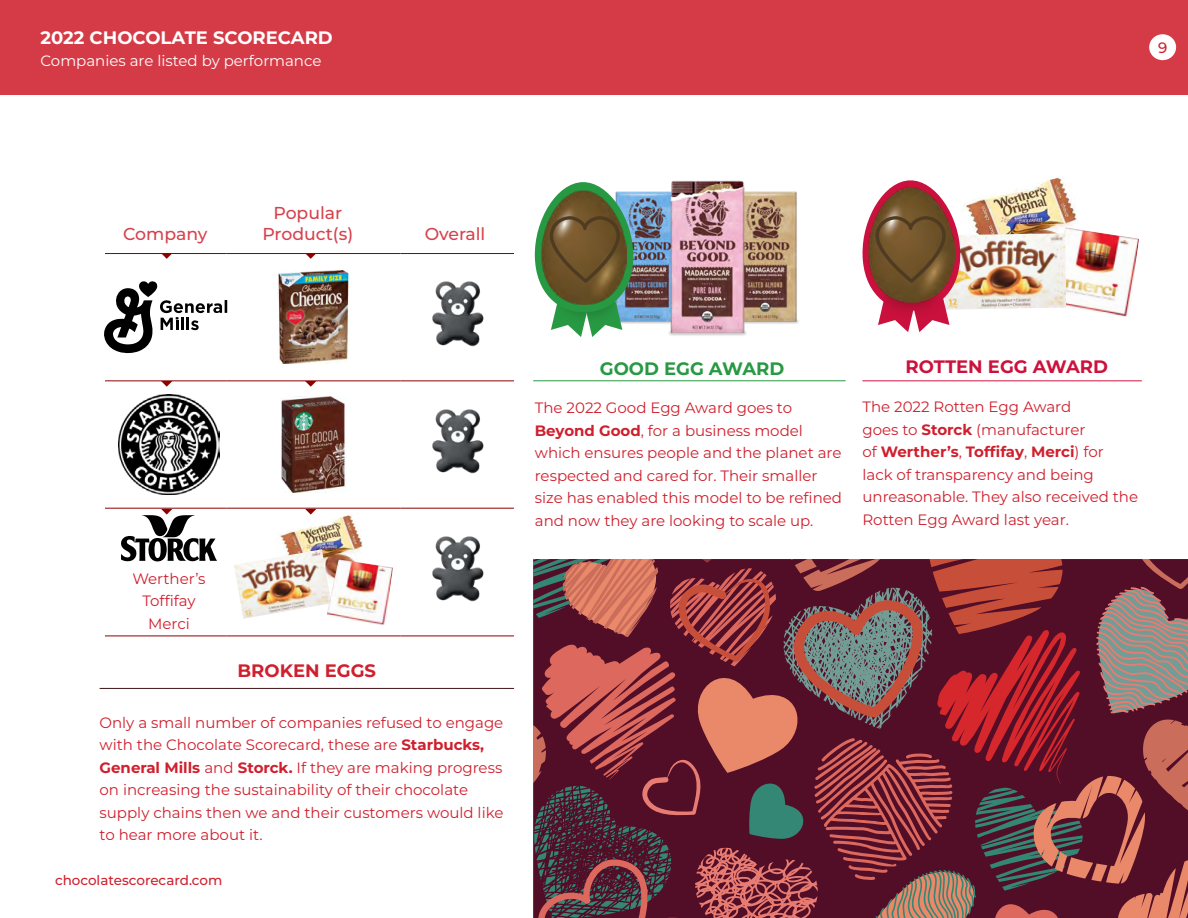
<style>
.page{position:relative;width:1188px;height:918px;background:#fff}
.page>*{position:absolute;margin:0;border:0;box-sizing:border-box;transform-origin:0 0}
.t1{font:700 18px "Montserrat";color:#fff}
.t2{font:700 18px "Montserrat";color:#cc123c}
.t3{font:700 18px "Montserrat";color:#289943}
.t4{font:700 18px "Montserrat";color:#cf202e}
.t5{font:500 17.25px/20.7px "Montserrat";color:#d6424d;text-align:center}
.t6{font:15px/22.5px "Montserrat";color:#cf202e}
.t7{font:15px "Montserrat";color:#fff}
.t8{font:500 15px "Montserrat";color:#cf202e}
.t9{font:500 13.5px "Montserrat";color:#cf202e}
.s1{font-weight:700}
</style>
<div class="page">
<div style="left:0;top:0;width:1188px;height:95px;background:#d53b47"></div>
<svg style="left:162px;top:254px;width:10px;height:5px"></svg>
<svg style="left:161px;top:381px;width:11px;height:6px"></svg>
<svg style="left:306px;top:254px;width:10px;height:5px"></svg>
<svg style="left:305px;top:381px;width:11px;height:6px"></svg>
<svg style="left:305px;top:509px;width:11px;height:3px"></svg>
<hr style="left:105px;top:253px;width:121px;height:1px;background:#8d0000">
<hr style="left:226px;top:253px;width:174px;height:1px;background:#8d0000">
<hr style="left:400px;top:253px;width:115px;height:1px;background:#8d0000">
<hr style="left:105px;top:380px;width:121px;height:1px;background:#8d0000">
<hr style="left:226px;top:380px;width:174px;height:1px;background:#8d0000">
<hr style="left:400px;top:380px;width:115px;height:1px;background:#8d0000">
<hr style="left:105px;top:508px;width:121px;height:1px;background:#8d0000">
<hr style="left:105px;top:636px;width:121px;height:1px;background:#8d0000">
<hr style="left:226px;top:508px;width:174px;height:1px;background:#8d0000">
<hr style="left:226px;top:636px;width:174px;height:1px;background:#8d0000">
<hr style="left:400px;top:508px;width:115px;height:1px;background:#8d0000">
<hr style="left:400px;top:636px;width:115px;height:1px;background:#8d0000">
<svg style="left:104px;top:281px;width:123px;height:72px"></svg>
<img style="left:278px;top:271px;width:71px;height:93px">
<img style="left:432px;top:281px;width:52px;height:66px">
<img style="left:118px;top:394px;width:102px;height:101px">
<img style="left:281px;top:397px;width:65px;height:95px">
<img style="left:432px;top:409px;width:52px;height:65px">
<svg style="left:121px;top:509px;width:96px;height:53px"></svg>
<img style="left:279px;top:512px;width:84px;height:47px">
<img style="left:331px;top:559px;width:62px;height:66px">
<img style="left:234px;top:549px;width:97px;height:70px">
<img style="left:432px;top:536px;width:52px;height:66px">
<svg style="left:533px;top:559px;width:655px;height:359px;background:#7c363f"></svg>
<img style="left:634px;top:180px;width:165px;height:156px">
<hr style="left:533px;top:380px;width:313px;height:1px;background:#289943">
<hr style="left:862px;top:380px;width:280px;height:1px;background:#cc123c">
<img style="left:964px;top:177px;width:113px;height:56px">
<img style="left:1049px;top:228px;width:90px;height:89px">
<img style="left:961px;top:233px;width:105px;height:77px">
<div style="left:87px;top:677px;width:441px;height:12px;background:#000;opacity:.75"></div>
<svg style="left:862px;top:180px;width:99px;height:152px"></svg>
<svg style="left:534px;top:182px;width:100px;height:155px"></svg>
<div style="left:1149px;top:34px;width:27px;height:26px;background:#fff;border-radius:50%"></div>
<p class="t1" style="left:40px;top:25px;width:294px">2022 CHOCOLATE SCORECARD</p>
<p class="t7" style="left:40px;top:51px;width:283px">Companies are listed by performance</p>
<p class="t8" style="left:1158px;top:38px;width:11px">9</p>
<p class="t5" style="left:123px;top:223px;width:86px">Company</p>
<p class="t5" style="left:262px;top:202px;width:92px">Popular<br>Product(s)</p>
<p class="t5" style="left:425px;top:223px;width:62px">Overall</p>
<p class="t6" style="left:132px;top:567px;width:75px;text-align:center">Werther’s<br>Toffifay<br>Merci</p>
<p class="t4" style="left:238px;top:659px;width:140px">BROKEN EGGS</p>
<p class="t6" style="left:100px;top:711px;width:405px">Only a small number of companies refused to engage with the Chocolate Scorecard, these are <span class="s1">Starbucks, General Mills</span> and <span class="s1">Storck.</span> If they are making progress on increasing the sustainability of their chocolate supply chains then we and their customers would like to hear more about it.</p>
<p class="t9" style="left:55px;top:871px;width:169px">chocolatescorecard.com</p>
<p class="t3" style="left:600px;top:356px;width:186px">GOOD EGG AWARD</p>
<p class="t6" style="left:535px;top:396px;width:309px">The 2022 Good Egg Award goes to <span class="s1">Beyond Good</span>, for a business model which ensures people and the planet are respected and cared for. Their smaller size has enabled this model to be refined and now they are looking to scale up.</p>
<p class="t2" style="left:906px;top:355px;width:204px">ROTTEN EGG AWARD</p>
<p class="t6" style="left:862px;top:395px;width:277px">The 2022 Rotten Egg Award<br>goes to <span class="s1">Storck</span> (manufacturer<br>of <span class="s1">Werther’s</span>, <span class="s1">Toffifay</span>, <span class="s1">Merci</span>) for<br>lack of transparency and being unreasonable. They also received the<br>Rotten Egg Award last year.</p>
</div>
